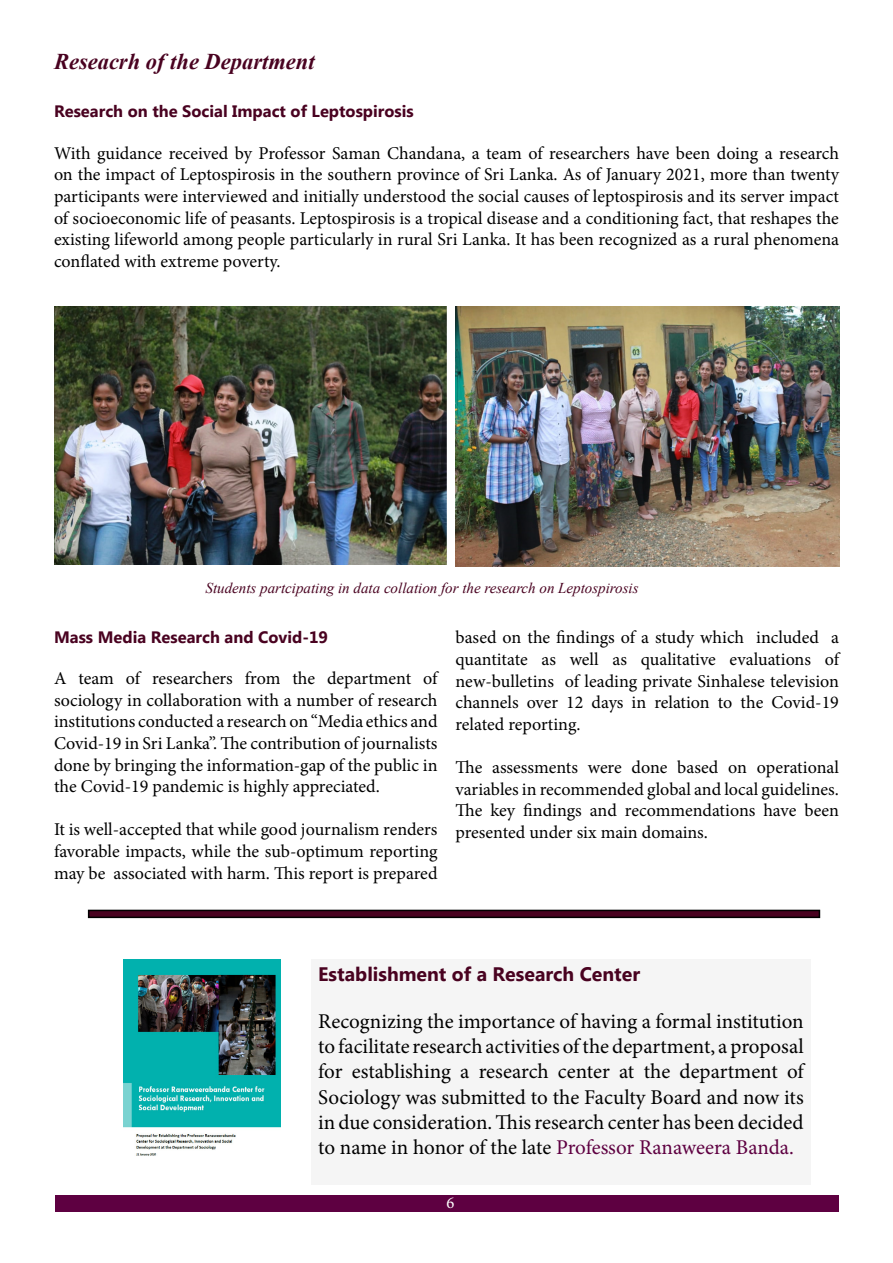
<style>
.page{position:relative;width:893px;height:1263px;background:#fff}
.page>*{position:absolute;margin:0;border:0;box-sizing:border-box;transform-origin:0 0}
.t1{font:italic 700 22.5px "Times New Roman";color:#490220}
.t2{font:21px/25.2px "Minion Pro";letter-spacing:-.005em;color:#000;text-align:justify}
.t3{font:700 19.5px "Microsoft New Tai Lue";color:#490220}
.t4{font:18px/21.6px "Minion Pro";color:#000;text-align:justify}
.t5{font:700 16.5px "Microsoft Tai Le";color:#490220}
.t6{font:16.5px "Minion Pro";color:#fff}
.t7{font:italic 15px "Times New Roman";color:#490220}
.s1{color:#5e0041}
</style>
<div class="page">
<div style="left:55px;top:1195px;width:783px;height:17px;background:#5e0041"></div>
<img style="left:54px;top:307px;width:393px;height:257px">
<img style="left:455px;top:307px;width:384px;height:259px">
<div style="left:311px;top:960px;width:499px;height:225px;background:#f5f5f5"></div>
<img style="left:124px;top:960px;width:156px;height:196px">
<div style="left:89px;top:910px;width:730px;height:7px;background:#490220"></div>
<div style="left:88px;top:910px;width:732px;height:8px;border:2px solid #000"></div>
<p class="t1" style="left:54px;top:46px;width:262px">Reseacrh of the Department</p>
<p class="t5" style="left:54px;top:102px;width:361px">Research on the Social Impact of Leptospirosis</p>
<p class="t4" style="left:54px;top:142px;width:787px">With guidance received by Professor Saman Chandana, a team of researchers have been doing a research on the impact of Leptospirosis in the southern province of Sri Lanka. As of January 2021, more than twenty participants were interviewed and initially understood the social causes of leptospirosis and its server impact of socioeconomic life of peasants. Leptospirosis is a tropical disease and a conditioning fact, that reshapes the existing lifeworld among people particularly in rural Sri Lanka. It has been recognized as a rural phenomena conflated with extreme poverty.</p>
<p class="t7" style="left:206px;top:578px;width:434px">Students partcipating in data collation for the research on Leptospirosis</p>
<p class="t5" style="left:54px;top:627px;width:276px">Mass Media Research and Covid-19</p>
<p class="t4" style="left:54px;top:668px;width:385px">A team of researchers from the department of sociology in collaboration with a number of research institutions conducted a research on “Media ethics and Covid-19 in Sri Lanka”. The contribution of journalists done by bringing the information-gap of the public in the Covid-19 pandemic is highly appreciated.</p>
<p class="t4" style="left:54px;top:819px;width:385px">It is well-accepted that while good journalism renders favorable impacts, while the sub-optimum reporting may be associated with harm. This report is prepared</p>
<p class="t4" style="left:455px;top:627px;width:385px">based on the findings of a study which included a quantitate as well as qualitative evaluations of new-bulletins of leading private Sinhalese television channels over 12 days in relation to the Covid-19 related reporting.</p>
<p class="t4" style="left:455px;top:756px;width:385px">The assessments were done based on operational variables in recommended global and local guidelines.<br>The key findings and recommendations have been presented under six main domains.</p>
<p class="t3" style="left:318px;top:963px;width:323px">Establishment of a Research Center</p>
<p class="t2" style="left:318px;top:1009px;width:487px">Recognizing the importance of having a formal institution to facilitate research activities of the department, a proposal for establishing a research center at the department of Sociology was submitted to the Faculty Board and now its in due consideration. This research center has been decided to name in honor of the late <span class="s1">Professor Ranaweera Banda.</span></p>
<p class="t6" style="left:446px;top:1191px;width:9px">6</p>
</div>
